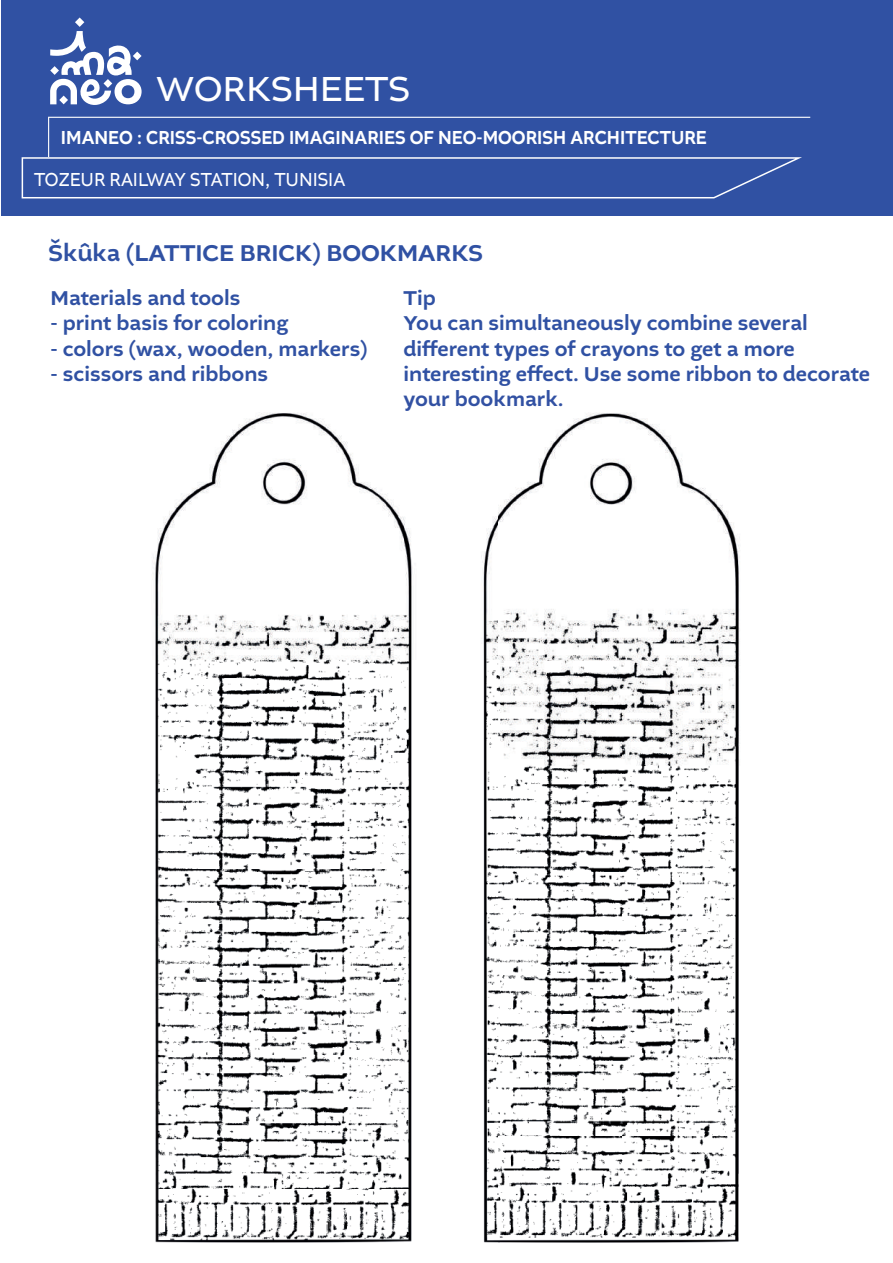
<style>
.page{position:relative;width:893px;height:1263px;background:#fff}
.page>*{position:absolute;margin:0;border:0;box-sizing:border-box;transform-origin:0 0}
.t1{font:36.45px "Altivo";color:#fff}
.t2{font:500 24px "Altivo";color:#3051a3}
.t3{font:500 21px/25.2px "Altivo";color:#3051a3}
.t4{font:500 21px "Altivo";color:#3251a3}
.t5{font:500 19.8px "Altivo";color:#fff;scale:.89 1}
.t6{font:19.8px "Altivo";color:#fff;scale:.89 1}
</style>
<div class="page">
<div style="left:1px;top:0;width:891px;height:215px;background:#3051a3"></div>
<svg style="left:50px;top:18px;width:92px;height:87px"></svg>
<svg style="left:22px;top:117px;width:788px;height:81px"></svg>
<img style="left:152px;top:412px;width:588px;height:831px">
<h1 class="t1" style="left:157px;top:67px;width:255px">WORKSHEETS</h1>
<p class="t5" style="left:61px;top:127px;width:727px">IMANEO : CRISS-CROSSED IMAGINARIES OF NEO-MOORISH ARCHITECTURE</p>
<p class="t6" style="left:34px;top:167px;width:351px">TOZEUR RAILWAY STATION, TUNISIA</p>
<p class="t2" style="left:49px;top:240px;width:436px">Škûka (LATTICE BRICK) BOOKMARKS</p>
<p class="t3" style="left:51px;top:286px;width:191px">Materials and tools</p>
<p class="t3" style="left:51px;top:311px;width:239px">- print basis for coloring</p>
<p class="t3" style="left:51px;top:336px;width:319px">- colors (wax, wooden, markers)</p>
<p class="t3" style="left:51px;top:362px;width:219px">- scissors and ribbons</p>
<p class="t3" style="left:404px;top:286px;width:468px">Tip<br>You can simultaneously combine several different types of crayons to get a more interesting effect. Use some ribbon to decorate</p>
<p class="t4" style="left:404px;top:388px;width:162px">your bookmark.</p>
</div>
